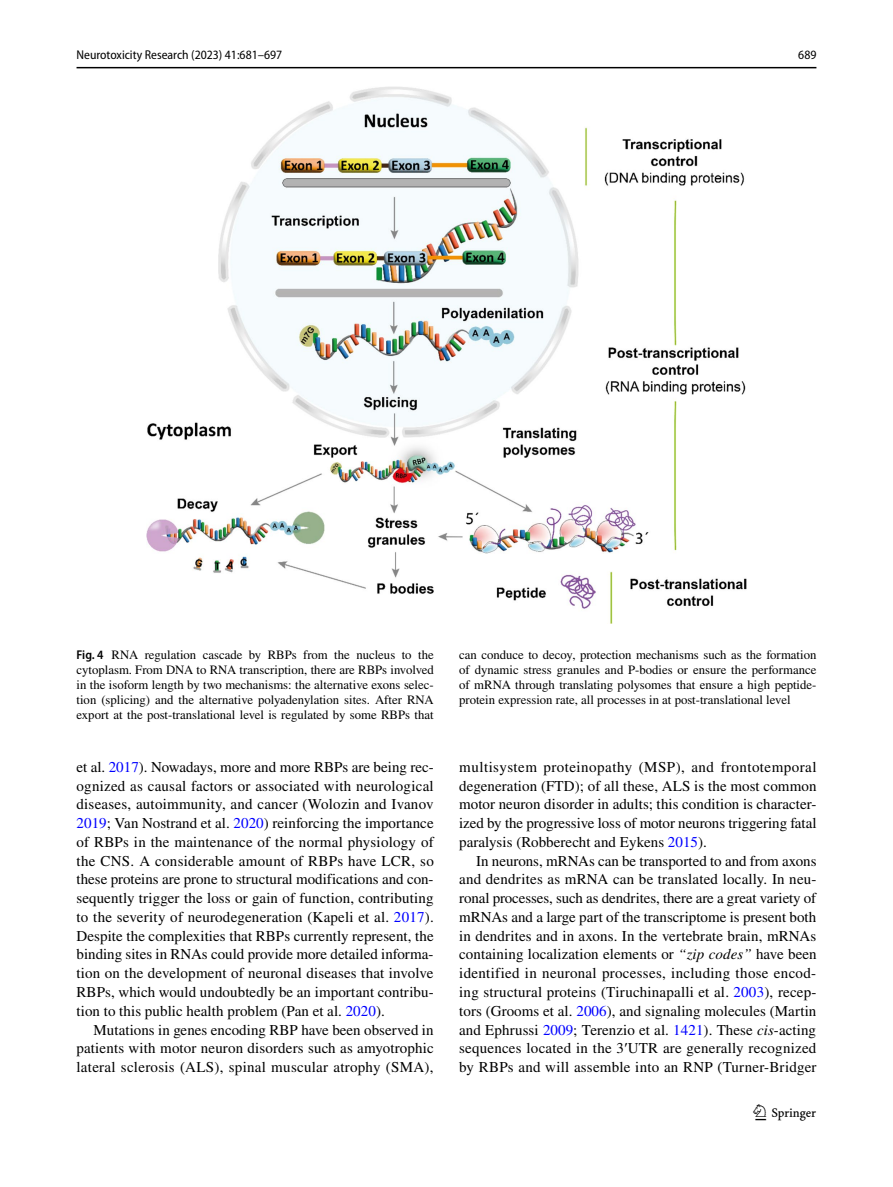
<style>
.page{position:relative;width:893px;height:1187px;background:#fff}
.page>*{position:absolute;margin:0;border:0;box-sizing:border-box;transform-origin:0 0}
.t1{font:22.5px "Springnew Regular 3";color:#000}
.t2{font:15px/18.8px "STIX";letter-spacing:.01em;color:#000;text-align:justify}
.t3{font:12.75px/15px "STIX";color:#000;text-align:justify}
.t4{font:semi-condensed 12.75px "Myriad Pro";color:#000}
.s1{font-family:"Myriad Pro";font-weight:600;font-stretch:semi-condensed}
.s2{color:#00f}
.s3{font-style:italic}
.s4{font-family:"Times New Roman"}
</style>
<div class="page">
<hr style="left:77px;top:67px;width:739px;height:1px;background:#000">
<img style="left:146px;top:87px;width:601px;height:536px">
<p class="t4" style="left:77px;top:48px;width:207px">Neurotoxicity Research (2023) 41:681–697</p>
<p class="t4" style="left:798px;top:48px;width:20px">689</p>
<p class="t3" style="left:77px;top:647px;width:359px"><span class="s1">Fig. 4</span> RNA regulation cascade by RBPs from the nucleus to the cytoplasm. From DNA to RNA transcription, there are RBPs involved in the isoform length by two mechanisms: the alternative exons selec&shy;tion (splicing) and the alternative polyadenylation sites. After RNA export at the post-translational level is regulated by some RBPs that</p>
<p class="t3" style="left:459px;top:647px;width:359px">can conduce to decoy, protection mechanisms such as the formation of dynamic stress granules and P-bodies or ensure the performance of mRNA through translating polysomes that ensure a high peptide&shy;protein expression rate, all processes in at post-translational level</p>
<p class="t2" style="left:77px;top:758px;width:359px">et al. <span class="s2">2017</span>). Nowadays, more and more RBPs are being rec&shy;ognized as causal factors or associated with neurological diseases, autoimmunity, and cancer (Wolozin and Ivanov <span class="s2">2019</span>; Van Nostrand et al. <span class="s2">2020</span>) reinforcing the importance of RBPs in the maintenance of the normal physiology of the CNS. A considerable amount of RBPs have LCR, so these proteins are prone to structural modifications and con&shy;sequently trigger the loss or gain of function, contributing to the severity of neurodegeneration (Kapeli et al. <span class="s2">2017</span>).<br>Despite the complexities that RBPs currently represent, the binding sites in RNAs could provide more detailed informa&shy;tion on the development of neuronal diseases that involve RBPs, which would undoubtedly be an important contribu&shy;tion to this public health problem (Pan et al. <span class="s2">2020</span>).</p>
<p class="t2" style="left:77px;top:1021px;width:359px;text-indent:17px">Mutations in genes encoding RBP have been observed in patients with motor neuron disorders such as amyotrophic lateral sclerosis (ALS), spinal muscular atrophy (SMA),</p>
<p class="t2" style="left:459px;top:758px;width:359px">multisystem proteinopathy (MSP), and frontotemporal degeneration (FTD); of all these, ALS is the most common motor neuron disorder in adults; this condition is character&shy;ized by the progressive loss of motor neurons triggering fatal paralysis (Robberecht and Eykens <span class="s2">2015</span>).</p>
<p class="t2" style="left:459px;top:852px;width:359px;text-indent:17px">In neurons, mRNAs can be transported to and from axons and dendrites as mRNA can be translated locally. In neu&shy;ronal processes, such as dendrites, there are a great variety of mRNAs and a large part of the transcriptome is present both in dendrites and in axons. In the vertebrate brain, mRNAs containing localization elements or <span class="s3">“zip codes”</span> have been identified in neuronal processes, including those encod&shy;ing structural proteins (Tiruchinapalli et al. <span class="s2">2003</span>), recep&shy;tors (Grooms et al. <span class="s2">2006</span>), and signaling molecules (Martin and Ephrussi <span class="s2">2009</span>; Terenzio et al. <span class="s2">1421</span>). These <span class="s3">cis</span>-acting sequences located in the 3<span class="s4">′</span>UTR are generally recognized by RBPs and will assemble into an RNP (Turner-Bridger</p>
<h1 class="t1" style="left:755px;top:1104px;width:62px">1 3</h1>
</div>
